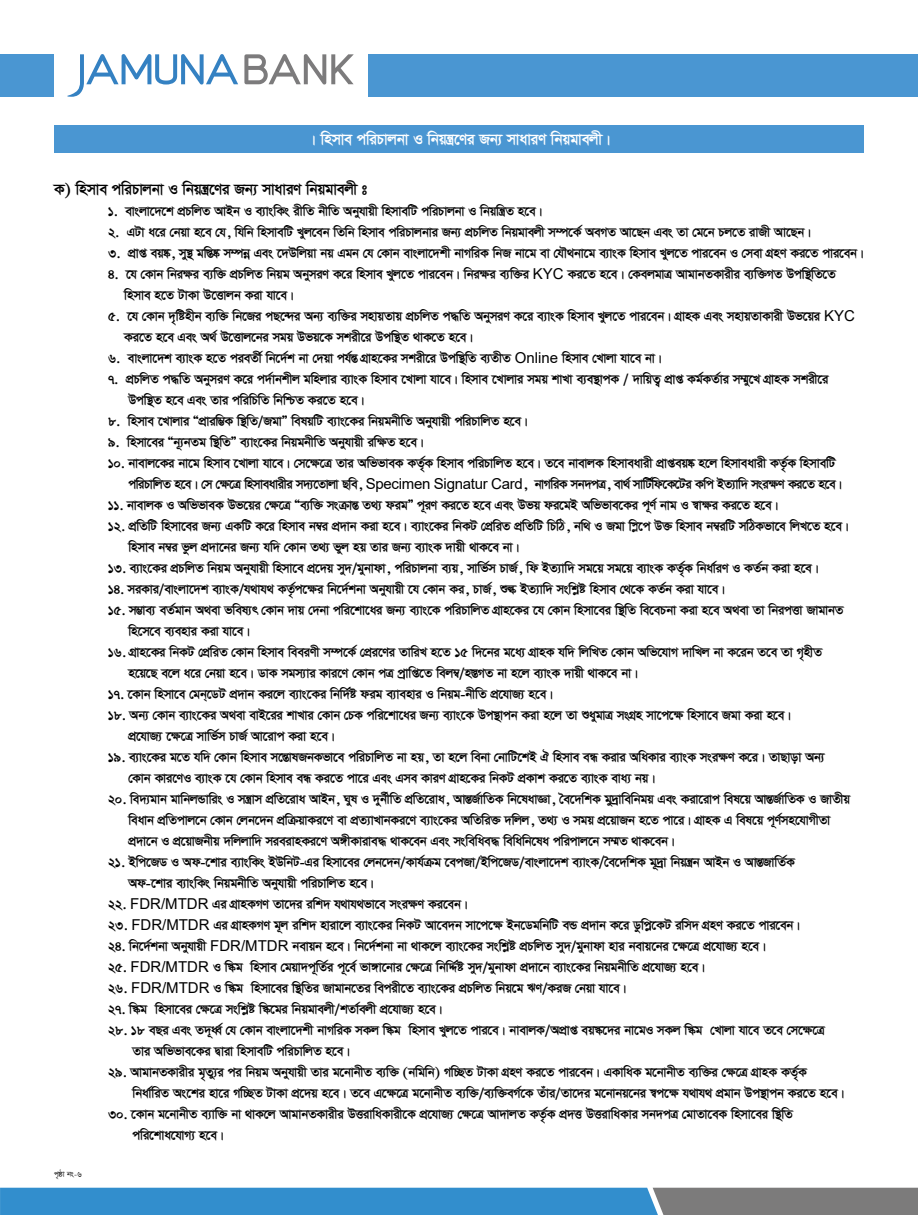
<style>
.page{position:relative;width:918px;height:1215px;background:#fff}
.page>*{position:absolute;margin:0;border:0;box-sizing:border-box;transform-origin:0 0}
.t1{font:700 18px "Sutonny MJ";color:#000}
.t2{font:700 18px "Sutonny MJ";color:#fff}
.t3{font:700 15px/21px "Sutonny MJ";color:#000}
.t4{font:9px "Sutonny MJ";color:#000}
.s1{font-family:"Arial";font-weight:400}
</style>
<div class="page">
<div style="left:0;top:54px;width:918px;height:43px;background:#4a96d2"></div>
<div style="left:54px;top:45px;width:313px;height:61px;background:#fff"></div>
<svg style="left:244px;top:54px;width:110px;height:31px"></svg>
<svg style="left:67px;top:54px;width:171px;height:43px"></svg>
<svg style="left:0;top:1188px;width:918px;height:27px;background:#4889b6"></svg>
<div style="left:54px;top:125px;width:810px;height:27px;background:#4a96d2"></div>
<p class="t2" style="left:307px;top:130px;width:305px">| WNMVE CWIPVJBV I WBQŠ¿‡YI RB¨ MVAVIY WBQGVEJX|</p>
<p class="t1" style="left:54px;top:180px;width:315px">K) WNMVE CWIPVJBV I WBQŠ¿‡YI RB¨ MVAVIY WBQGVEJX T</p>
<p class="t3" style="left:108px;top:202px;width:436px">1. EVSJV‡`‡K CÖPWJZ AVBB I E¨VSWKS IXWZ BXWZ ABYHVQX WNMVEWU CWIPVJBV I WBQWŠ¿Z N‡E|</p>
<p class="t3" style="left:108px;top:223px;width:705px">2. GUV A‡I †BQV N‡E †H, WHWB WNMVEWU LYJ‡EB WZWB WNMVE CWIPVJBVI RB¨ CÖPWJZ WBQGVEJX M¤Ú‡K©AEMZ AV‡QB GES ZV †G‡B PJ‡Z IVRX AV‡QB|</p>
<p class="t3" style="left:108px;top:244px;width:757px">3. CÖVß EQ®‹, MY¯’GW¯Í®‹ M¤ÚBŒGES ‡`DWJQV BQ GGB †H †KVB EVSJV‡`KX BVMWIK WBR BV‡G EV †HŠ_BV‡G E¨VSK WNMVE LYJ‡Z CVI‡EB I †MEV MÖNY KI‡Z CVI‡EB|</p>
<p class="t3" style="left:124px;top:265px;width:713px;text-indent:-16px">4. ‡H †KVB WBIŸI E¨W³ CÖPWJZ WBQG ABYMIY K‡I WNMVE LYJ‡Z CVI‡EB| WBIŸI E¨W³I <span class="s1">KYC</span> KI‡Z N‡E| †KEJGVÎ AVGVBZKVIXI E¨W³MZ DCW¯’WZ‡Z<br>WNMVE N‡Z UVKV D‡ËVJB KIV HV‡E|</p>
<p class="t3" style="left:124px;top:307px;width:732px;text-indent:-16px">5. ‡H †KVB `„WÓNXB E¨W³ WB‡RI CQ‡›`I AB¨ E¨W³I MNVQZVQ CÖPWJZ C×WZ ABYMIY K‡I E¨VSK WNMVE LYJ‡Z CVI‡EB| MÖVNK GES MNVQZVKVIX DF‡QI <span class="s1">KYC<br></span>KI‡Z N‡E GES A_©D‡ËVJ‡BI MGQ DFQ‡K MKIX‡I DCW¯’Z _VK‡Z N‡E|</p>
<p class="t3" style="left:108px;top:349px;width:555px">6. EVSJV‡`K E¨VSK N‡Z CIEZX©WB‡`©K BV †`QV CH©ŠÍMÖVN‡KI MKIX‡I DCW¯’WZ E¨ZXZ <span class="s1">Online</span> WNMVE †LVJV HV‡E BV|</p>
<p class="t3" style="left:128px;top:370px;width:701px;text-indent:-20px">7. CÖPWJZ C×WZ ABYMIY K‡I C`©VBKXJ GWNJVI E¨VSK WNMVE ‡LVJV HV‡E| WNMVE ‡LVJVI MGQ KVLV E¨E¯’VCK / `VWQZ¡CÖVß KG©KZ©VI M¤§Y‡L MÖVNK MKIX‡I<br>DCW¯’Z N‡E GES ZVI CWIWPWZ WBWÐZ KI‡Z N‡E|</p>
<p class="t3" style="left:108px;top:412px;width:421px">8. WNMVE ‡LVJVI ÒCÖVIW¤¢K W¯’WZ/RGVÓ WELQWU E¨VS‡KI WBQGBXWZ ABYHVQX CWIPVWJZ N‡E|</p>
<p class="t3" style="left:108px;top:433px;width:317px">9. WNMV‡EI ÒB~¨BZG W¯’WZÓ E¨VS‡KI WBQGBXWZ ABYHVQX IWŸZ N‡E|</p>
<p class="t3" style="left:128px;top:454px;width:715px;text-indent:-20px">10. BVEVJ‡KI BV‡G WNMVE ‡LVJV HV‡E| †M‡Ÿ‡Î ZVI AWFFVEK KZ©„K WNMVE CWIPVWJZ N‡E| Z‡E BVEVJK WNMVEAVIX CÖVßEQ®‹ N‡J WNMVEAVIX KZ…©K WNMVEWU<br>CWIPVWJZ N‡E| †M †Ÿ‡Î WNMVEAVIXI M`¨‡ZVJV QWE, <span class="s1">Specimen Signatur Card</span>, BVMWIK MB`CÎ, EV_©MVWU©WD‡K‡UI KWC BZ¨VW` MSIŸY KI‡Z N‡E|</p>
<p class="t3" style="left:108px;top:496px;width:672px">11. BVEVJK I AWFFVEK DF‡QI †Ÿ‡Î ÒE¨W³ MSΜVŠÍZ_¨ DIGÓ C~IY KI‡Z N‡E GES DFQ DI‡GB AWFFVE‡KI C~Y©BVG I ¯^VŸI KI‡Z N‡E|</p>
<p class="t3" style="left:128px;top:517px;width:722px;text-indent:-20px">12. CÖWZWU WNMV‡EI RB¨ GKWU K‡I WNMVE B¤^I CÖ`VB KIV N‡E| E¨VS‡KI WBKU †CÖWIZ CÖWZWU WPWV, BW_ I RGV W¯Ø‡C D³ WNMVE B¤^IWU MWVKFV‡E WJL‡Z N‡E|<br>WNMVE B¤^I FZJ CÖ`V‡BI RB¨ HW` †KVB Z_¨ FYJ NQ ZVI RB¨ E¨VSK `VQX _VK‡E BV|</p>
<p class="t3" style="left:108px;top:559px;width:712px">13. E¨VS‡KI CÖPWJZ WBQG ABYHVQX WNMV‡E CÖ‡`Q MY`/GYBVDV, CWIPVJBV E¨Q, MVWF©M PVR©, WD BZ¨VW` MG‡Q MG‡Q E¨VSK KZ©„K WBAV©IY I KZ©B KIV N‡E|</p>
<p class="t3" style="left:108px;top:580px;width:619px">14. MIKVI/EVSJV‡`K E¨VSK/H_VH_ KZ…©C‡ŸI WB‡`©KBV ABYHVQX ‡H †KVB KI, PVR©, ÏÉ BZ¨VW` MSWKØÓ WNMVE †_‡K KZ©B KIV HV‡E|</p>
<p class="t3" style="left:128px;top:601px;width:717px;text-indent:-20px">15. M¤¢VE¨ EZ©GVB A_EV FWEL¨R †KVB `VQ †`BV CWI‡KV‡AI RB¨ E¨VS‡K CWIPVWJZ MÖVN‡KI ‡H †KVB WNMV‡EI W¯’WZ WE‡EPBV KIV N‡E A_EV ZV WBICËV RVGVBZ<br>WN‡M‡E E¨ENVI KIV HV‡E|</p>
<p class="t3" style="left:128px;top:643px;width:695px;text-indent:-20px">16. MÖVN‡KI WBKU †CÖWIZ †KVB WNMVE WEEIYX M¤Ú‡K©†CÖI‡YI ZVWIL N‡Z 15 W`‡BI G‡A¨ MÖVNK HW` WJWLZ †KVB AWF‡HVM `VWLJ BV K‡IB Z‡E ZV M„NXZ<br>N‡Q‡Q E‡J A‡I †BQV N‡E| WVK MGM¨VI KVI‡Y †KVB CÎ CªVWß‡Z WEJ¤^/N¯ÍMZ BV N‡J E¨VSK `VQX _VK‡E BV|</p>
<p class="t3" style="left:108px;top:685px;width:447px">17. ‡KVB WNMV‡E †GB&amp;‡WU CÖ`VB KI‡J E¨VS‡KI WBW`©Ó DIG E¨VENVI I WBQG-BXWZ CÖ‡HVR¨ N‡E|</p>
<p class="t3" style="left:128px;top:706px;width:664px;text-indent:-20px">18. AB¨ †KVB E¨VS‡KI A_EV EVB‡II KVLVI †KVB †PK CWI‡KV‡AI RB¨ E¨VS‡K DC¯’VCB KIV N‡J ZV ÏAYGVÎ MSMÖN MV‡C‡Ÿ WNMV‡E RGV KIV N‡E|<br>CÖ‡HVR¨ ‡Ÿ‡Î MVWF©M PVR©AV‡IVC KIV N‡E|</p>
<p class="t3" style="left:128px;top:748px;width:698px;text-indent:-20px">19. E¨VS‡KI G‡Z HW` †KVB WNMVE M‡ŠÍVLRBKFV‡E CWIPVWJZ BV NQ, ZV N‡J WEBV †BVWU‡KB H WNMVE EÜ KIVI AWAKVI E¨VSK MSIŸY K‡I| ZVQVOV AB¨ †KVB KVI‡YI E¨VSK ‡H †KVB WNMVE EÜ KI‡Z CV‡I GES GME KVIY MÖVN‡KI WBKU CÖKVK KI‡Z E¨VSK EVA¨ BQ|</p>
<p class="t3" style="left:128px;top:790px;width:723px;text-indent:-20px">20. WE`¨GVB GVWBJÛVWIS I MŠ¿VM CÖWZ‡IVA AVBB, NYL I `YB©XWZ CÖWZ‡IVA, AVŠÍR©VWZK WB‡LAVÁV, ˆE‡`WKK GY`ªVWEWBGQ GES KIV‡IVC WEL‡Q AVŠÍR©VWZK I RVZXQ<br>WEAVB CÖWZCVJ‡B †KVB †JB‡`B CÖWΜQVKI‡Y EV CÖZ¨VLVBKI‡Y E¨VS‡KI AWZWI³ `WJJ, Z_¨ I MGQ CÖ‡QVRB N‡Z CV‡I| MÖVNK G WEL‡Q C~Y©MN‡HVMXZV<br>CÖ`V‡B I CÖ‡QVRBXQ `WJJVW` MIEIVNKI‡Y A½XKVIVE× _VK‡EB GES MSWEWAE× WEWAWB‡LA CWICVJ‡B M¤§Z _VK‡EB|</p>
<p class="t3" style="left:128px;top:853px;width:670px;text-indent:-20px">21. BWC‡RW I AD-‡KVI E¨VSWKS BDWBU-GI WNMV‡EI †JB‡`B/KVH©ΜG ‡ECRV/BWC‡RW/EVSJV‡`K E¨VSK/ˆE‡`WKK G~`ªV WBQŠ¿B AVBB I AVŠÍRVWZ©K<br>AD-‡KVI E¨VSWKS WBQGBXWZ ABYHVQX CWIPVWJZ N‡E|</p>
<p class="t3" style="left:108px;top:895px;width:361px">22. <span class="s1">FDR/MTDR</span> GI MÖVNKMY ZV‡`I IWK` H_VH_FV‡E MSIŸY KI‡EB|</p>
<p class="t3" style="left:108px;top:916px;width:694px">23. <span class="s1">FDR/MTDR</span> GI MÖVNKMY G~J IWK` NVIV‡J E¨VS‡KI WBKU AV‡E`B MV‡C‡Ÿ BB‡WGWBWU EÛ CÖ`VB K‡I WZWCØ‡KU IWM` MÖNY KI‡Z CVI‡EB|</p>
<p class="t3" style="left:108px;top:937px;width:660px">24. WB‡`©KBV ABYHVQX <span class="s1">FDR/MTDR</span> BEVQB N‡E| WB‡`©KBV BV _VK‡J E¨VS‡KI MSWKØÓ CÖPWJZ MY`/GYBVDV NVI BEVQ‡BI ‡Ÿ‡Î CÖ‡HVR¨ N‡E|</p>
<p class="t3" style="left:108px;top:958px;width:599px">25. <span class="s1">FDR/MTDR</span> I W¯‹G WNMVE †GQV`C~WZ©I C~‡E©FV½V‡BVI †Ÿ‡Î WBWÏ©Ó MY`/GYBVDV CÖ`V‡B E¨VS‡KI WBQGBXWZ CÖ‡HVR¨ N‡E|</p>
<p class="t3" style="left:108px;top:979px;width:520px">26. <span class="s1">FDR/MTDR</span> I W¯‹G WNMV‡EI W¯’WZI RVGVB‡ZI WECIX‡Z E¨VS‡KI CÖPWJZ WBQ‡G FY/KIR †BQV HV‡E|</p>
<p class="t3" style="left:108px;top:1000px;width:336px">27. W¯‹G WNMV‡EI †Ÿ‡Î MSWKØÓ W¯‹‡GI WBQGVEJX/KZV©EJX CÖ‡HVR¨ N‡E|</p>
<p class="t3" style="left:132px;top:1021px;width:694px;text-indent:-24px">28. 18 EQI GES Z`~AŸ©†H †KVB EVSJV‡`KX BVMWIK MKJ W¯‹G WNMVE LYJ‡Z CVI‡E| BVEVJK/ACÖVß EQ¯‹‡`I BV‡GI MKJ W¯‹G †LVJV HV‡E Z‡E †M‡Ÿ‡Î<br>ZVI AWFFVE‡KI ØVIV WNMVEWU CWIPVWJZ N‡E|</p>
<p class="t3" style="left:132px;top:1063px;width:713px;text-indent:-24px">29. AVGVBZKVIXI G„ZY¨I CI WBQG ABYHVQX ZVI G‡BVBXZ E¨W³ (BWGWB) MW”QZ UVKV MÖNY KI‡Z CVI‡EB| GKVWAK G‡BVBXZ E¨W³I †Ÿ‡Î MÖVNK KZ©„K<br>WBAV©WIZ AS‡KI NV‡I MW”QZ UVKV CÖ‡`Q N‡E| Z‡E G‡Ÿ‡Î G‡BVBXZ E¨W³/E¨W³EM©‡K ZUVI/ZV‡`I G‡BVBQ‡BI ¯^C‡Ÿ H_VH_ CÖGVB DC¯’VCB KI‡Z N‡E|</p>
<p class="t3" style="left:132px;top:1105px;width:662px;text-indent:-24px">30. ‡KVB G‡BVBXZ E¨VW³ BV _VK‡J AVGVBZKVIXI DËIVWAKVIX‡K CÖ‡HVR¨ †Ÿ‡Î AV`VJZ KZ…©K CÖ`Ë DËIVWAKVI MB`CÎ †GVZV‡EK WNMV‡EI W¯’WZ<br>CWI‡KVA‡HVM¨ N‡E|</p>
<p class="t4" style="left:54px;top:1169px;width:29px">C„ÔV BS-6</p>
</div>
